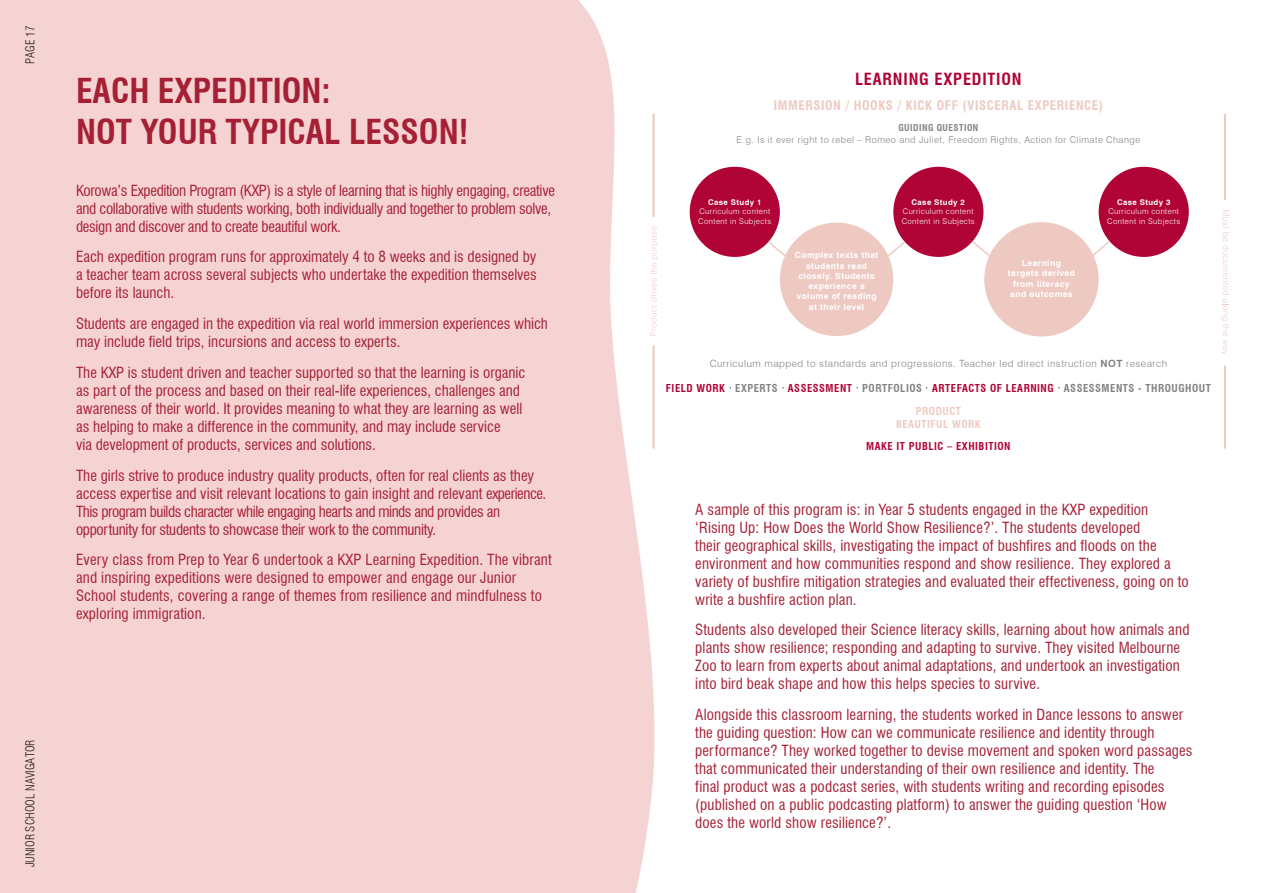
<style>
.page{position:relative;width:1263px;height:893px;background:#fff}
.page>*{position:absolute;margin:0;border:0;box-sizing:border-box;transform-origin:0 0}
.t1{font:700 condensed 33.6px/40.3px "Swiss 721 BT";color:#a62035}
.t2{font:700 condensed 16.35px "Swiss 721 BT";letter-spacing:.05em;color:#b10436}
.Body{font:condensed 15px/18px "Swiss 721 BT";letter-spacing:.01em;color:#a62035}
.Body-2{font:condensed 15px/18px "Swiss 721 BT";letter-spacing:-.02em;color:#a62035}
.t3{font:700 condensed 12.75px "Swiss 721 BT";letter-spacing:.05em;color:#eec9c2}
.t4{font:300 condensed 12px "Swiss 721 BT";color:#231f20}
.t5{font:700 condensed 10.65px "Swiss 721 BT";letter-spacing:.05em;color:#808285}
.t6{font:700 condensed 10.65px "Swiss 721 BT";letter-spacing:.05em;color:#b10436}
.t7{font:700 condensed 10.65px/12.8px "Swiss 721 BT";letter-spacing:.05em;color:#eec9c2;text-align:center}
.t8{font:300 9.9px "Swiss 721 BT";letter-spacing:.05em;color:#808285}
.t9{font:300 9.3px/12.1px "Swiss 721 BT";letter-spacing:.05em;color:#808285;text-align:center}
.t10{font:700 8.55px/10.2px "Helvetica";letter-spacing:.05em;color:#fff;text-align:center}
.t11{font:300 7.8px/9.4px "Swiss 721 BT";letter-spacing:.05em;color:#fff;text-align:center}
.s1{font-weight:700;font-stretch:condensed}
.s2{font-family:"Helvetica";font-weight:700}
.s3{color:#b10436}
</style>
<div class="page">
<div style="left:0;top:0;width:655px;height:893px;background:#f5d3d3"></div>
<svg style="left:1221px;top:210px;width:8px;height:145px"></svg>
<svg style="left:650px;top:226px;width:8px;height:110px"></svg>
<div style="left:690px;top:167px;width:90px;height:90px;background:#b10436;border-radius:50%"></div>
<div style="left:893px;top:167px;width:90px;height:90px;background:#b10436;border-radius:50%"></div>
<div style="left:780px;top:223px;width:113px;height:113px;background:#eec9c2;border-radius:50%"></div>
<div style="left:984px;top:222px;width:115px;height:114px;background:#eec9c2;border-radius:50%"></div>
<div style="left:1099px;top:167px;width:90px;height:90px;background:#b10436;border-radius:50%"></div>
<hr style="left:652px;top:345px;width:3px;height:104px;background:#eec9c2">
<hr style="left:652px;top:114px;width:3px;height:103px;background:#eec9c2">
<hr style="left:1224px;top:366px;width:2px;height:83px;background:#eec9c2">
<hr style="left:1224px;top:114px;width:2px;height:86px;background:#eec9c2">
<svg style="left:766px;top:240px;width:21px;height:18px"></svg>
<svg style="left:886px;top:240px;width:21px;height:17px"></svg>
<svg style="left:1090px;top:240px;width:21px;height:18px"></svg>
<svg style="left:971px;top:240px;width:20px;height:18px"></svg>
<p class="t4" style="left:23px;top:64px;width:40px;rotate:-90deg">PAGE 17</p>
<p class="t1" style="left:76px;top:71px;width:394px">EACH EXPEDITION:<br>NOT YOUR TYPICAL LESSON!</p>
<p class="Body-2" style="left:76px;top:181px;width:480px">Korowa’s Expedition Program (KXP) is a style of learning that is highly engaging, creative and collaborative with students working, both individually and together to problem solve, design and discover and to create beautiful work.</p>
<p class="Body" style="left:76px;top:248px;width:462px;text-align:justify">Each expedition program runs for approximately 4 to 8 weeks and is designed by a teacher team across several subjects who undertake the expedition themselves before its launch.</p>
<p class="Body" style="left:76px;top:315px;width:473px">Students are engaged in the expedition via real world immersion experiences which may include field trips, incursions and access to experts.</p>
<p class="Body" style="left:76px;top:363px;width:451px">The KXP is student driven and teacher supported so that the learning is organic as part of the process and based on their real-life experiences, challenges and awareness of their world. It provides meaning to what they are learning as well as helping to make a difference in the community, and may include service<br>via development of products, services and solutions.</p>
<p class="Body" style="left:76px;top:466px;width:472px">The girls strive to produce industry quality products, often for real clients as they access expertise and visit relevant locations to gain insight and relevant experience.<br>This program builds character while engaging hearts and minds and provides an opportunity for students to showcase their work to the community.</p>
<p class="Body" style="left:76px;top:551px;width:477px">Every class from Prep to Year 6 undertook a KXP Learning Expedition. The vibrant and inspiring expeditions were designed to empower and engage our Junior School students, covering a range of themes from resilience and mindfulness to exploring immigration.</p>
<p class="t4" style="left:23px;top:867px;width:129px;rotate:-90deg">JUNIOR SCHOOL NAVIGATOR</p>
<p class="t2" style="left:855px;top:69px;width:168px">LEARNING EXPEDITION</p>
<p class="t3" style="left:774px;top:98px;width:331px">IMMERSION / HOOKS / KICK OFF (VISCERAL EXPERIENCE)</p>
<p class="t9" style="left:736px;top:122px;width:405px"><span class="s1">GUIDING QUESTION<br></span>E.g. Is it ever right to rebel – Romeo and Juliet, Freedom Rights, Action for Climate Change</p>
<p class="t11" style="left:698px;top:197px;width:74px"><span class="s2">Case Study 1<br></span>Curriculum content<br>Content in Subjects</p>
<p class="t11" style="left:902px;top:197px;width:74px"><span class="s2">Case Study 2<br></span>Curriculum content<br>Content in Subjects</p>
<p class="t11" style="left:1107px;top:197px;width:74px"><span class="s2">Case Study 3<br></span>Curriculum content<br>Content in Subjects</p>
<p class="t10" style="left:795px;top:250px;width:85px">Complex texts that students read closely. Students experience a volume of reading at their level</p>
<p class="t10" style="left:1008px;top:258px;width:69px">Learning targets derived from literacy and outcomes</p>
<p class="t8" style="left:710px;top:357px;width:459px">Curriculum mapped to standards and progressions. Teacher led direct instruction <span class="s2">NOT</span> research</p>
<p class="t5" style="left:666px;top:382px;width:547px"><span class="s3">FIELD WORK</span> EXPERTS <span class="s3">ASSESSMENT</span> PORTFOLIOS <span class="s3">ARTEFACTS OF LEARNING</span> ASSESSMENTS - THROUGHOUT</p>
<p class="t7" style="left:896px;top:405px;width:86px">PRODUCT<br>BEAUTIFUL WORK</p>
<p class="t6" style="left:866px;top:440px;width:146px">MAKE IT PUBLIC – EXHIBITION</p>
<p class="Body" style="left:695px;top:500px;width:495px">A sample of this program is: in Year 5 students engaged in the KXP expedition ‘Rising Up: How Does the World Show Resilience?’. The students developed<br>their geographical skills, investigating the impact of bushfires and floods on the environment and how communities respond and show resilience. They explored a variety of bushfire mitigation strategies and evaluated their effectiveness, going on to write a bushfire action plan.</p>
<p class="Body" style="left:695px;top:621px;width:496px">Students also developed their Science literacy skills, learning about how animals and plants show resilience; responding and adapting to survive. They visited Melbourne Zoo to learn from experts about animal adaptations, and undertook an investigation into bird beak shape and how this helps species to survive.</p>
<p class="Body" style="left:695px;top:706px;width:499px">Alongside this classroom learning, the students worked in Dance lessons to answer the guiding question: How can we communicate resilience and identity through performance? They worked together to devise movement and spoken word passages that communicated their understanding of their own resilience and identity. The<br>final product was a podcast series, with students writing and recording episodes (published on a public podcasting platform) to answer the guiding question ‘How does the world show resilience?’.</p>
</div>
